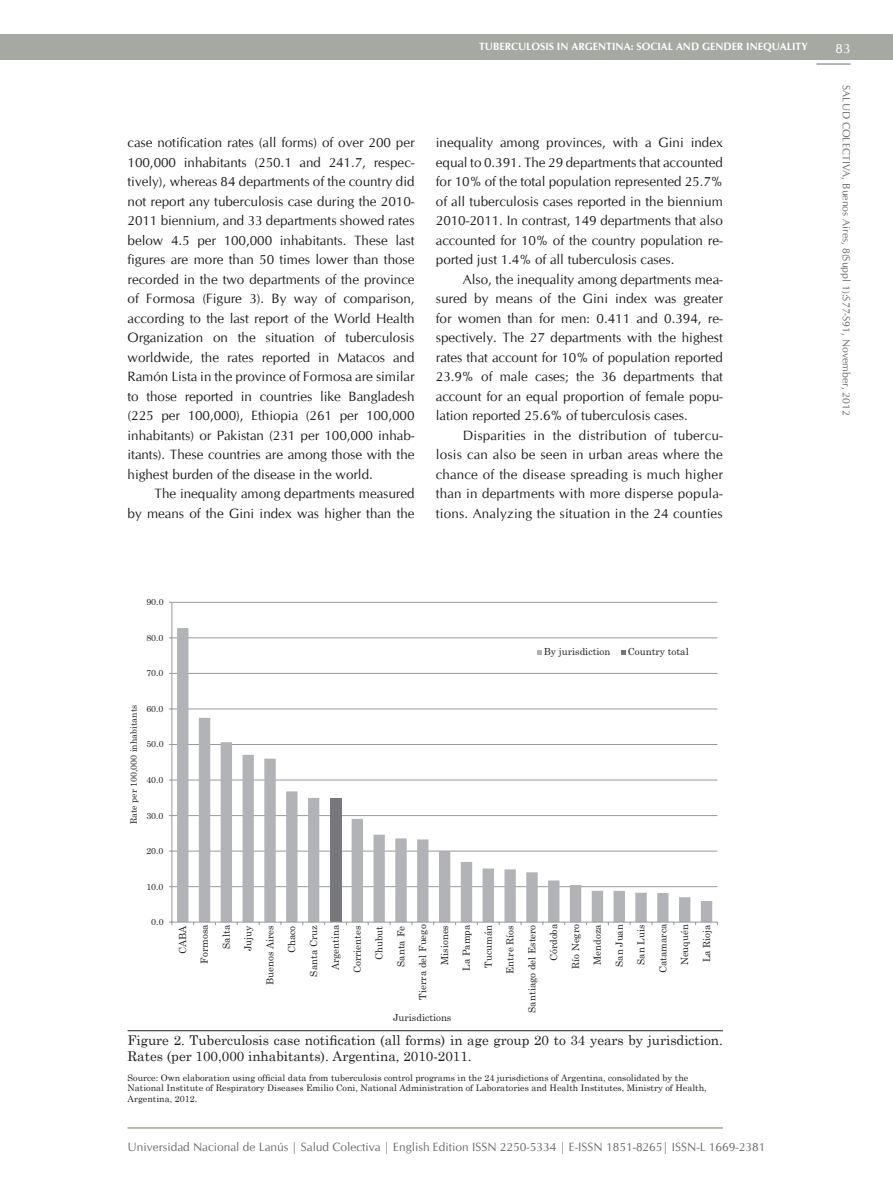
<style>
.page{position:relative;width:893px;height:1191px;background:#fff}
.page>*{position:absolute;margin:0;border:0;box-sizing:border-box;transform-origin:0 0}
.t1{font:13.5px/19.5px "CG Omega";color:#231f20;text-align:justify}
.t2{font:13.5px/16.2px "Century Schoolbook";color:#231f20}
.t3{font:13.5px "CG Omega";color:#fff}
.t4{font:12px "CG Omega";color:#6c6d70}
.t5{font:10.5px "CG Omega";color:#6c6d70}
.t6{font:700 10.5px "CG Omega";color:#fff}
.t7{font:9.75px "Century Schoolbook";color:#231f20}
.t8{font:9px/10.8px "Century Schoolbook";color:#231f20}
.t9{font:8.85px "Century Schoolbook";color:#231f20}
</style>
<div class="page">
<div style="left:0;top:34px;width:893px;height:26px;background:#a6a9a1"></div>
<hr style="left:816px;top:64px;width:34px;height:1px;background:#6c6d70">
<hr style="left:128px;top:1127px;width:595px;height:1px;background:#a6a698">
<hr style="left:128px;top:1030px;width:595px;height:1px;background:#231f20">
<hr style="left:172px;top:886px;width:545px;height:1px;background:#989a9d">
<hr style="left:172px;top:850px;width:545px;height:1px;background:#989a9d">
<hr style="left:172px;top:815px;width:545px;height:1px;background:#989a9d">
<hr style="left:172px;top:779px;width:545px;height:1px;background:#989a9d">
<hr style="left:172px;top:744px;width:545px;height:1px;background:#989a9d">
<hr style="left:172px;top:708px;width:545px;height:1px;background:#989a9d">
<hr style="left:172px;top:673px;width:545px;height:1px;background:#989a9d">
<hr style="left:172px;top:637px;width:545px;height:1px;background:#989a9d">
<hr style="left:172px;top:602px;width:545px;height:1px;background:#989a9d">
<svg style="left:177px;top:628px;width:535px;height:293px"></svg>
<div style="left:330px;top:798px;width:11px;height:124px;background:#76787b"></div>
<hr style="left:171px;top:602px;width:1px;height:320px;background:#989a9d">
<hr style="left:172px;top:921px;width:545px;height:1px;background:#989a9d">
<svg style="left:538px;top:650px;width:4px;height:4px"></svg>
<svg style="left:622px;top:650px;width:4px;height:4px"></svg>
<p class="t1" style="left:128px;top:133px;width:288px">case notification rates (all forms) of over 200 per 100,000 inhabitants (250.1 and 241.7, respec&shy;tively), whereas 84 departments of the country did not report any tuberculosis case during the 2010- 2011 biennium, and 33 departments showed rates below 4.5 per 100,000 inhabitants. These last figures are more than 50 times lower than those recorded in the two departments of the province of Formosa (Figure 3). By way of comparison, according to the last report of the World Health Organization on the situation of tuberculosis worldwide, the rates reported in Matacos and Ramón Lista in the province of Formosa are similar to those reported in countries like Bangladesh (225 per 100,000), Ethiopia (261 per 100,000 inhabitants) or Pakistan (231 per 100,000 inhab&shy;itants). These countries are among those with the highest burden of the disease in the world.</p>
<p class="t1" style="left:128px;top:484px;width:288px;text-align:right">The inequality among departments measured<br>by means of the Gini index was higher than the</p>
<p class="t6" style="left:479px;top:40px;width:13px">TUBE</p>
<p class="t6" style="left:505px;top:40px;width:88px">RCULOSIS IN ARGENTINA</p>
<p class="t6" style="left:631px;top:40px;width:33px">: SOCIAL</p>
<p class="t6" style="left:676px;top:40px;width:9px">AND</p>
<p class="t6" style="left:702px;top:40px;width:8px">GENDE</p>
<p class="t6" style="left:737px;top:40px;width:42px">R INEQUALITY</p>
<p class="t3" style="left:835px;top:40px;width:16px">83</p>
<p class="t5" style="left:852px;top:85px;width:332px;rotate:90deg">SALUD COLECTIVA, Buenos Aires, 8(Suppl 1):S77-S91, November, 2012</p>
<p class="t1" style="left:436px;top:133px;width:289px">inequality among provinces, with a Gini index equal to 0.391. The 29 departments that accounted for 10% of the total population represented 25.7% of all tuberculosis cases reported in the biennium 2010-2011. In contrast, 149 departments that also accounted for 10% of the country population re&shy;ported just 1.4% of all tuberculosis cases.</p>
<p class="t1" style="left:436px;top:269px;width:288px;text-indent:27px">Also, the inequality among departments mea&shy;sured by means of the Gini index was greater for women than for men: 0.411 and 0.394, re&shy;spectively. The 27 departments with the highest rates that account for 10% of population reported 23.9% of male cases; the 36 departments that account for an equal proportion of female popu&shy;lation reported 25.6% of tuberculosis cases.</p>
<p class="t1" style="left:436px;top:425px;width:288px;text-indent:27px">Disparities in the distribution of tubercu&shy;losis can also be seen in urban areas where the chance of the disease spreading is much higher than in departments with more disperse popula&shy;tions. Analyzing the situation in the 24 counties</p>
<p class="t9" style="left:146px;top:594px;width:19px">90.0</p>
<p class="t9" style="left:146px;top:630px;width:19px">80.0</p>
<p class="t9" style="left:146px;top:665px;width:19px">70.0</p>
<p class="t9" style="left:126px;top:824px;width:121px;rotate:-90deg">Rate per 100,000 inhabitants</p>
<p class="t9" style="left:146px;top:701px;width:19px">60.0</p>
<p class="t9" style="left:146px;top:737px;width:19px">50.0</p>
<p class="t9" style="left:146px;top:772px;width:19px">40.0</p>
<p class="t9" style="left:146px;top:808px;width:19px">30.0</p>
<p class="t9" style="left:146px;top:843px;width:19px">20.0</p>
<p class="t9" style="left:146px;top:879px;width:19px">10.0</p>
<p class="t7" style="left:544px;top:643px;width:68px">By jurisdiction</p>
<p class="t7" style="left:628px;top:643px;width:62px">Country total</p>
<p class="t9" style="left:151px;top:914px;width:14px">0.0</p>
<p class="t7" style="left:174px;top:953px;width:30px;rotate:-90deg">CABA</p>
<p class="t7" style="left:196px;top:963px;width:41px;rotate:-90deg">Formosa</p>
<p class="t7" style="left:218px;top:949px;width:25px;rotate:-90deg">Salta</p>
<p class="t7" style="left:240px;top:951px;width:27px;rotate:-90deg">Jujuy</p>
<p class="t7" style="left:262px;top:985px;width:61px;rotate:-90deg">Buenos Aires</p>
<p class="t7" style="left:284px;top:953px;width:29px;rotate:-90deg">Chaco</p>
<p class="t7" style="left:305px;top:976px;width:53px;rotate:-90deg">Santa Cruz</p>
<p class="t7" style="left:327px;top:970px;width:47px;rotate:-90deg">Argentina</p>
<p class="t7" style="left:349px;top:973px;width:49px;rotate:-90deg">Corrientes</p>
<p class="t7" style="left:371px;top:960px;width:36px;rotate:-90deg">Chubut</p>
<p class="t7" style="left:393px;top:967px;width:42px;rotate:-90deg">Santa Fe</p>
<p class="t7" style="left:415px;top:999px;width:77px;rotate:-90deg">Tierra del Fuego</p>
<p class="t7" style="left:436px;top:965px;width:42px;rotate:-90deg">Misiones</p>
<p class="t7" style="left:458px;top:971px;width:48px;rotate:-90deg">La Pampa</p>
<p class="t7" style="left:480px;top:967px;width:44px;rotate:-90deg">Tucumán</p>
<p class="t7" style="left:502px;top:973px;width:50px;rotate:-90deg">Entre Ríos</p>
<p class="t7" style="left:524px;top:1012px;width:89px;rotate:-90deg">Santiago del Estero</p>
<p class="t7" style="left:546px;top:961px;width:39px;rotate:-90deg">Córdoba</p>
<p class="t7" style="left:567px;top:969px;width:46px;rotate:-90deg">Río Negro</p>
<p class="t7" style="left:589px;top:965px;width:42px;rotate:-90deg">Mendoza</p>
<p class="t7" style="left:611px;top:967px;width:44px;rotate:-90deg">San Juan</p>
<p class="t7" style="left:633px;top:964px;width:42px;rotate:-90deg">San Luis</p>
<p class="t7" style="left:655px;top:973px;width:51px;rotate:-90deg">Catamarca</p>
<p class="t7" style="left:676px;top:965px;width:42px;rotate:-90deg">Neuquén</p>
<p class="t7" style="left:698px;top:962px;width:39px;rotate:-90deg">La Rioja</p>
<p class="t7" style="left:393px;top:1009px;width:60px">Jurisdictions</p>
<p class="t2" style="left:128px;top:1030px;width:597px">Figure 2. Tuberculosis case notification (all forms) in age group 20 to 34 years by jurisdiction.<br>Rates (per 100,000 inhabitants). Argentina, 2010-2011.</p>
<p class="t8" style="left:128px;top:1071px;width:581px">Source: Own elaboration using official data from tuberculosis control programs in the 24 jurisdictions of Argentina, consolidated by the<br>National Institute of Respiratory Diseases Emilio Coni, National Administration of Laboratories and Health Institutes, Ministry of Health,<br>Argentina, 2012.</p>
<p class="t4" style="left:128px;top:1139px;width:639px">Universidad Nacional de Lanús | Salud Colectiva | English Edition ISSN 2250-5334 | E-ISSN 1851-8265| ISSN-L 1669-2381</p>
</div>
